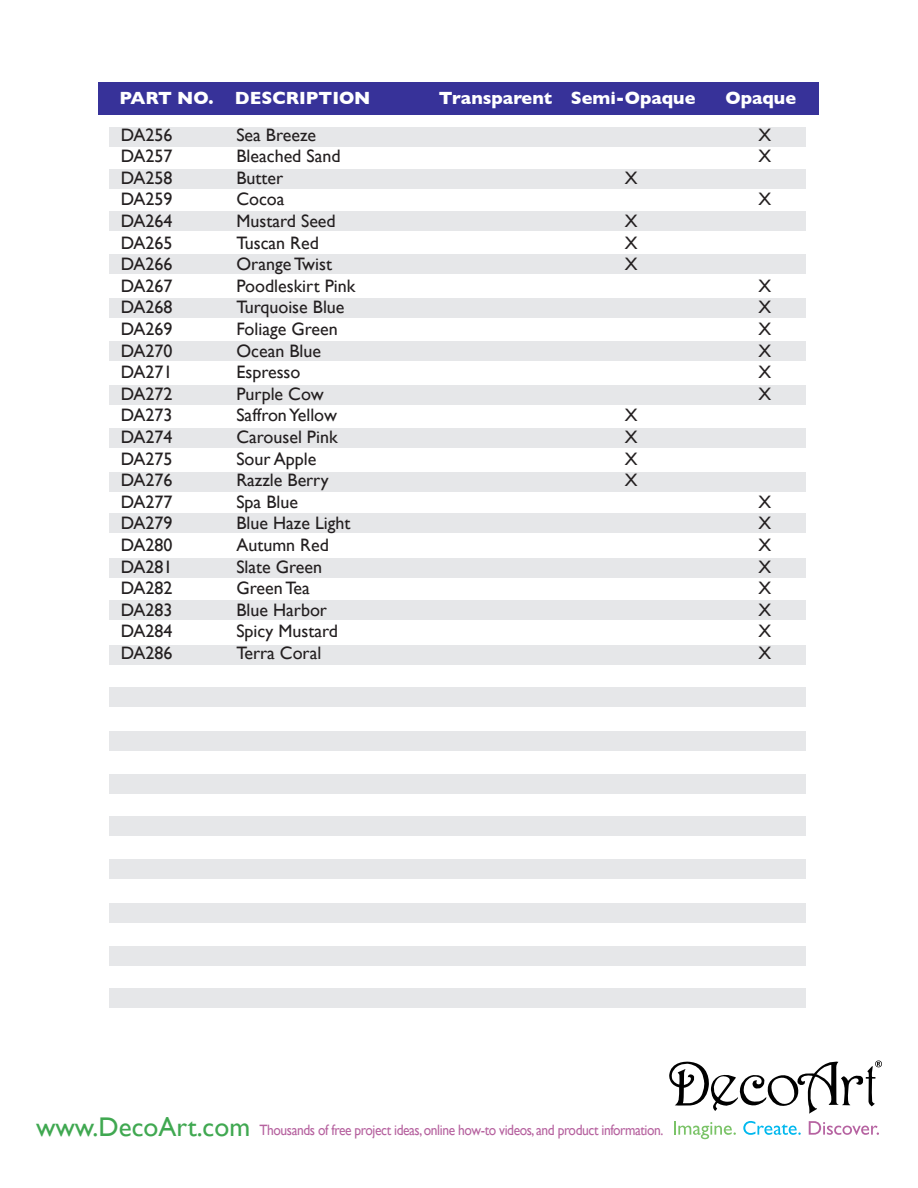
<style>
.page{position:relative;width:918px;height:1188px;background:#fff}
.page>*{position:absolute;margin:0;border:0;box-sizing:border-box;transform-origin:0 0}
.t1{font:18px "Gill Sans";color:#231f20}
.t2{font:700 18px "Gill Sans";color:#fff}
.t3{font:15px "Gill Sans";letter-spacing:-.03em;color:#b6629f;scale:.9 1}
.s1{font-size:27px;color:#40a851}
</style>
<div class="page">
<svg style="left:669px;top:1060px;width:213px;height:54px"></svg>
<svg style="left:674px;top:1121px;width:62px;height:18px"></svg>
<svg style="left:743px;top:1121px;width:58px;height:14px"></svg>
<svg style="left:809px;top:1121px;width:70px;height:14px"></svg>
<div style="left:110px;top:860px;width:696px;height:19px;background:#e6e7e9"></div>
<div style="left:110px;top:903px;width:696px;height:20px;background:#e6e7e9"></div>
<div style="left:110px;top:946px;width:696px;height:20px;background:#e6e7e9"></div>
<div style="left:110px;top:988px;width:696px;height:20px;background:#e6e7e9"></div>
<div style="left:110px;top:127px;width:696px;height:20px;background:#e6e7e9"></div>
<div style="left:110px;top:169px;width:696px;height:20px;background:#e6e7e9"></div>
<div style="left:110px;top:211px;width:696px;height:19px;background:#e6e7e9"></div>
<div style="left:110px;top:254px;width:696px;height:20px;background:#e6e7e9"></div>
<div style="left:110px;top:298px;width:696px;height:19px;background:#e6e7e9"></div>
<div style="left:110px;top:688px;width:696px;height:19px;background:#e6e7e9"></div>
<div style="left:110px;top:731px;width:696px;height:20px;background:#e6e7e9"></div>
<div style="left:110px;top:774px;width:696px;height:20px;background:#e6e7e9"></div>
<div style="left:110px;top:816px;width:696px;height:20px;background:#e6e7e9"></div>
<div style="left:110px;top:341px;width:696px;height:20px;background:#e6e7e9"></div>
<div style="left:110px;top:385px;width:696px;height:19px;background:#e6e7e9"></div>
<div style="left:110px;top:428px;width:696px;height:20px;background:#e6e7e9"></div>
<div style="left:110px;top:472px;width:696px;height:19px;background:#e6e7e9"></div>
<div style="left:110px;top:514px;width:696px;height:19px;background:#e6e7e9"></div>
<div style="left:110px;top:559px;width:696px;height:19px;background:#e6e7e9"></div>
<div style="left:110px;top:601px;width:696px;height:19px;background:#e6e7e9"></div>
<div style="left:110px;top:646px;width:696px;height:19px;background:#e6e7e9"></div>
<div style="left:98px;top:82px;width:721px;height:33px;background:#373299"></div>
<p class="t2" style="left:119px;top:88px;width:253px">PART NO. DESCRIPTION</p>
<p class="t2" style="left:439px;top:88px;width:258px">Transparent Semi-Opaque</p>
<p class="t2" style="left:725px;top:88px;width:72px">Opaque</p>
<p class="t1" style="left:121px;top:124px;width:53px">DA256</p>
<p class="t1" style="left:236px;top:124px;width:81px">Sea Breeze</p>
<p class="t1" style="left:758px;top:124px;width:14px">X</p>
<p class="t1" style="left:121px;top:146px;width:53px">DA257</p>
<p class="t1" style="left:236px;top:146px;width:106px">Bleached Sand</p>
<p class="t1" style="left:758px;top:146px;width:14px">X</p>
<p class="t1" style="left:121px;top:167px;width:53px">DA258</p>
<p class="t1" style="left:236px;top:167px;width:48px">Butter</p>
<p class="t1" style="left:625px;top:167px;width:14px">X</p>
<p class="t1" style="left:121px;top:189px;width:53px">DA259</p>
<p class="t1" style="left:236px;top:189px;width:50px">Cocoa</p>
<p class="t1" style="left:758px;top:189px;width:14px">X</p>
<p class="t1" style="left:121px;top:210px;width:53px">DA264</p>
<p class="t1" style="left:236px;top:210px;width:101px">Mustard Seed</p>
<p class="t1" style="left:625px;top:210px;width:14px">X</p>
<p class="t1" style="left:121px;top:232px;width:53px">DA265</p>
<p class="t1" style="left:236px;top:232px;width:84px">Tuscan Red</p>
<p class="t1" style="left:625px;top:232px;width:14px">X</p>
<p class="t1" style="left:121px;top:254px;width:53px">DA266</p>
<p class="t1" style="left:236px;top:254px;width:97px">Orange Twist</p>
<p class="t1" style="left:625px;top:254px;width:14px">X</p>
<p class="t1" style="left:121px;top:275px;width:53px">DA267</p>
<p class="t1" style="left:236px;top:275px;width:121px">Poodleskirt Pink</p>
<p class="t1" style="left:758px;top:275px;width:14px">X</p>
<p class="t1" style="left:121px;top:297px;width:53px">DA268</p>
<p class="t1" style="left:236px;top:297px;width:110px">Turquoise Blue</p>
<p class="t1" style="left:758px;top:297px;width:14px">X</p>
<p class="t1" style="left:121px;top:318px;width:53px">DA269</p>
<p class="t1" style="left:236px;top:318px;width:103px">Foliage Green</p>
<p class="t1" style="left:758px;top:318px;width:14px">X</p>
<p class="t1" style="left:121px;top:340px;width:53px">DA270</p>
<p class="t1" style="left:236px;top:340px;width:86px">Ocean Blue</p>
<p class="t1" style="left:758px;top:340px;width:14px">X</p>
<p class="t1" style="left:121px;top:362px;width:53px">DA271</p>
<p class="t1" style="left:236px;top:362px;width:66px">Espresso</p>
<p class="t1" style="left:758px;top:362px;width:14px">X</p>
<p class="t1" style="left:121px;top:383px;width:53px">DA272</p>
<p class="t1" style="left:236px;top:383px;width:89px">Purple Cow</p>
<p class="t1" style="left:758px;top:383px;width:14px">X</p>
<p class="t1" style="left:121px;top:405px;width:53px">DA273</p>
<p class="t1" style="left:236px;top:405px;width:102px">Saffron Yellow</p>
<p class="t1" style="left:625px;top:405px;width:14px">X</p>
<p class="t1" style="left:121px;top:426px;width:53px">DA274</p>
<p class="t1" style="left:236px;top:426px;width:103px">Carousel Pink</p>
<p class="t1" style="left:625px;top:426px;width:14px">X</p>
<p class="t1" style="left:121px;top:448px;width:53px">DA275</p>
<p class="t1" style="left:236px;top:448px;width:82px">Sour Apple</p>
<p class="t1" style="left:625px;top:448px;width:14px">X</p>
<p class="t1" style="left:121px;top:470px;width:53px">DA276</p>
<p class="t1" style="left:236px;top:470px;width:94px">Razzle Berry</p>
<p class="t1" style="left:625px;top:470px;width:14px">X</p>
<p class="t1" style="left:121px;top:491px;width:53px">DA277</p>
<p class="t1" style="left:236px;top:491px;width:63px">Spa Blue</p>
<p class="t1" style="left:758px;top:491px;width:14px">X</p>
<p class="t1" style="left:121px;top:513px;width:53px">DA279</p>
<p class="t1" style="left:236px;top:513px;width:116px">Blue Haze Light</p>
<p class="t1" style="left:758px;top:513px;width:14px">X</p>
<p class="t1" style="left:121px;top:534px;width:53px">DA280</p>
<p class="t1" style="left:236px;top:534px;width:94px">Autumn Red</p>
<p class="t1" style="left:758px;top:534px;width:14px">X</p>
<p class="t1" style="left:121px;top:556px;width:53px">DA281</p>
<p class="t1" style="left:236px;top:556px;width:87px">Slate Green</p>
<p class="t1" style="left:758px;top:556px;width:14px">X</p>
<p class="t1" style="left:121px;top:578px;width:53px">DA282</p>
<p class="t1" style="left:236px;top:578px;width:75px">Green Tea</p>
<p class="t1" style="left:758px;top:578px;width:14px">X</p>
<p class="t1" style="left:121px;top:599px;width:53px">DA283</p>
<p class="t1" style="left:236px;top:599px;width:92px">Blue Harbor</p>
<p class="t1" style="left:758px;top:599px;width:14px">X</p>
<p class="t1" style="left:121px;top:621px;width:53px">DA284</p>
<p class="t1" style="left:236px;top:621px;width:103px">Spicy Mustard</p>
<p class="t1" style="left:758px;top:621px;width:14px">X</p>
<p class="t1" style="left:121px;top:642px;width:53px">DA286</p>
<p class="t1" style="left:236px;top:642px;width:86px">Terra Coral</p>
<p class="t1" style="left:758px;top:642px;width:14px">X</p>
<p class="t3" style="left:36px;top:1121px;width:699px"><span class="s1">www.DecoArt.com</span> Thousands of free project ideas, online how-to videos, and product information.</p>
</div>
